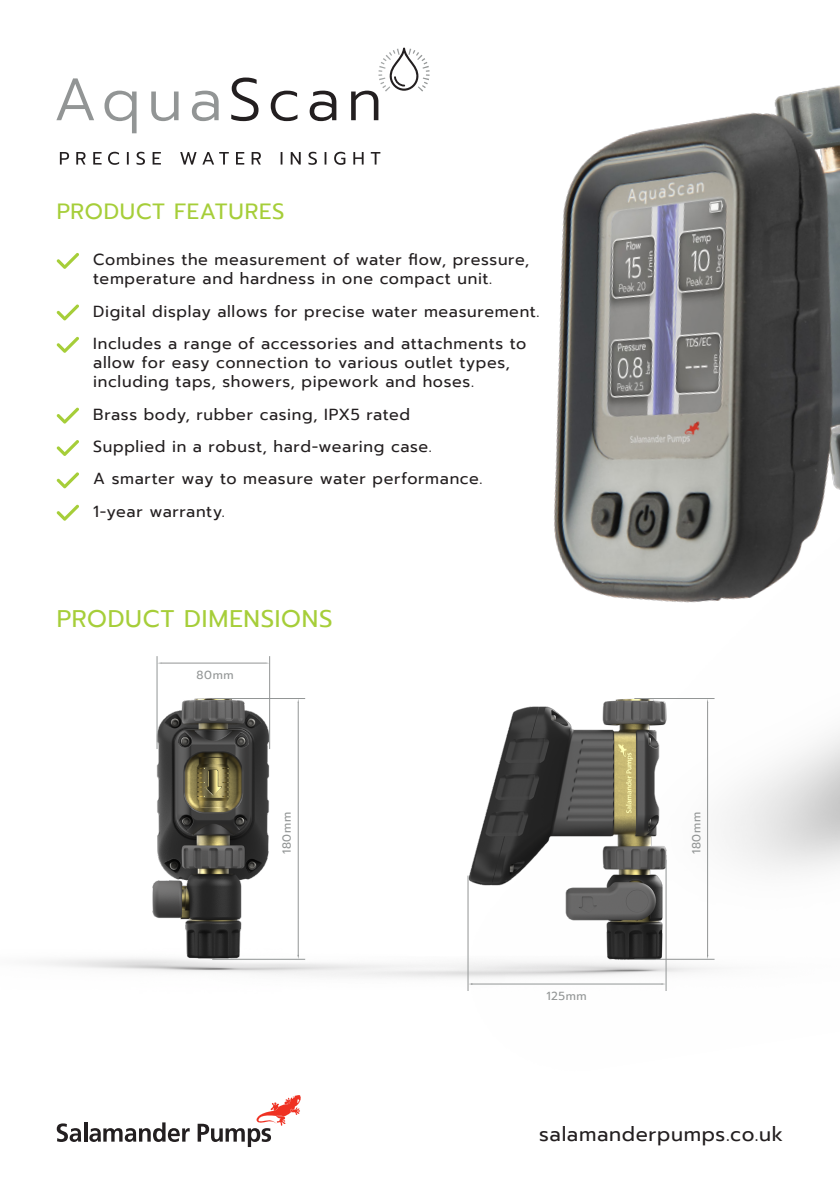
<style>
.page{position:relative;width:840px;height:1191px;background:#fff}
.page>*{position:absolute;margin:0;border:0;box-sizing:border-box;transform-origin:0 0}
.t1{font:24px "Prompt";letter-spacing:.03em;color:#a6ce39}
.t2{font:22px "Prompt";letter-spacing:.025em;color:#a6ce39}
.t3{font:20px "Prompt";letter-spacing:.035em;color:#231f20}
.t4{font:16px/19.2px "Prompt";letter-spacing:.04em;color:#231f20}
.t5{font:11.6px "Prompt";letter-spacing:.055em;color:#929595}
</style>
<div class="page">
<img style="left:56px;top:47px;width:783px;height:1082px">
<img style="left:134px;top:613px;width:705px;height:440px">
<img style="left:40px;top:633px;width:517px;height:395px">
<hr style="left:634px;top:698px;width:80px;height:1px;background:#929595">
<hr style="left:212px;top:698px;width:93px;height:1px;background:#929595">
<hr style="left:706px;top:702px;width:1px;height:254px;background:#929595">
<hr style="left:298px;top:702px;width:1px;height:254px;background:#929595">
<hr style="left:634px;top:959px;width:80px;height:1px;background:#929595">
<hr style="left:212px;top:959px;width:93px;height:1px;background:#929595">
<hr style="left:157px;top:656px;width:1px;height:93px;background:#929595">
<hr style="left:161px;top:663px;width:104px;height:1px;background:#929595">
<hr style="left:269px;top:656px;width:1px;height:93px;background:#929595">
<hr style="left:665px;top:859px;width:1px;height:132px;background:#929595">
<hr style="left:470px;top:983px;width:192px;height:1px;background:#929595">
<hr style="left:467px;top:875px;width:1px;height:116px;background:#929595">
<svg style="left:60px;top:152px;width:320px;height:13px"></svg>
<svg style="left:56px;top:78px;width:38px;height:42px"></svg>
<svg style="left:104px;top:91px;width:32px;height:42px"></svg>
<svg style="left:151px;top:91px;width:27px;height:30px"></svg>
<svg style="left:192px;top:91px;width:26px;height:30px"></svg>
<svg style="left:231px;top:78px;width:27px;height:43px"></svg>
<svg style="left:270px;top:91px;width:27px;height:30px"></svg>
<svg style="left:309px;top:91px;width:27px;height:30px"></svg>
<svg style="left:351px;top:48px;width:78px;height:72px"></svg>
<svg style="left:57px;top:253px;width:22px;height:16px"></svg>
<svg style="left:57px;top:304px;width:22px;height:16px"></svg>
<svg style="left:57px;top:337px;width:22px;height:16px"></svg>
<svg style="left:57px;top:408px;width:22px;height:15px"></svg>
<svg style="left:57px;top:440px;width:22px;height:16px"></svg>
<svg style="left:57px;top:472px;width:22px;height:16px"></svg>
<svg style="left:57px;top:505px;width:22px;height:16px"></svg>
<svg style="left:89px;top:1122px;width:100px;height:20px"></svg>
<hr style="left:84px;top:1122px;width:3px;height:19px;background:#231f20">
<svg style="left:57px;top:1123px;width:24px;height:19px"></svg>
<svg style="left:197px;top:1095px;width:105px;height:52px"></svg>
<p class="t2" style="left:57px;top:196px;width:229px">PRODUCT FEATURES</p>
<p class="t4" style="left:93px;top:250px;width:437px">Combines the measurement of water flow, pressure, temperature and hardness in one compact unit.</p>
<p class="t4" style="left:93px;top:301px;width:447px">Digital display allows for precise water measurement.</p>
<p class="t4" style="left:93px;top:334px;width:434px">Includes a range of accessories and attachments to allow for easy connection to various outlet types, including taps, showers, pipework and hoses.</p>
<p class="t4" style="left:93px;top:404px;width:318px">Brass body, rubber casing, IPX5 rated</p>
<p class="t4" style="left:93px;top:437px;width:340px">Supplied in a robust, hard-wearing case.</p>
<p class="t4" style="left:93px;top:469px;width:390px">A smarter way to measure water performance.</p>
<p class="t4" style="left:93px;top:501px;width:133px">1-year warranty.</p>
<p class="t1" style="left:57px;top:601px;width:277px">PRODUCT DIMENSIONS</p>
<p class="t5" style="left:196px;top:667px;width:39px">80mm</p>
<p class="t5" style="left:278px;top:854px;width:44px;rotate:-90deg">180mm</p>
<p class="t5" style="left:687px;top:854px;width:44px;rotate:-90deg">180mm</p>
<p class="t5" style="left:546px;top:987px;width:42px">125mm</p>
<p class="t3" style="left:539px;top:1120px;width:245px">salamanderpumps.co.uk</p>
</div>
